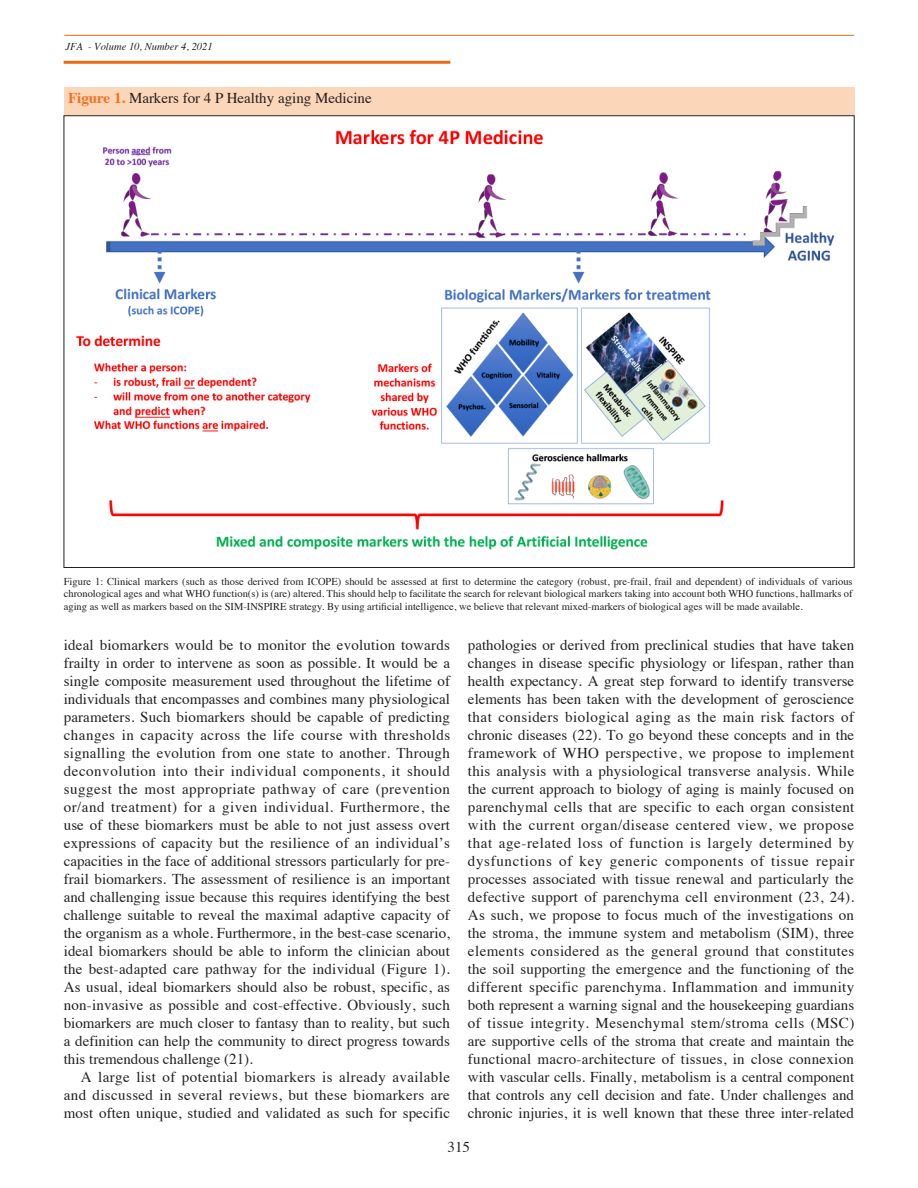
<style>
.page{position:relative;width:918px;height:1188px;background:#fff}
.page>*{position:absolute;margin:0;border:0;box-sizing:border-box;transform-origin:0 0}
.t1{font:15px/18px "Times";color:#231f20;text-align:justify}
.t2{font:10.5px/12.6px "Times";color:#231f20;text-align:justify}
.t3{font:italic 10.5px "Times";color:#231f20}
.s1{font-weight:700;color:#f37121}
</style>
<div class="page">
<hr style="left:64px;top:35px;width:790px;height:1px;background:#ec6911">
<hr style="left:64px;top:61px;width:386px;height:3px;background:#ec6911">
<div style="left:64px;top:87px;width:790px;height:29px;background:#fcd6b8"></div>
<img style="left:76px;top:129px;width:759px;height:421px">
<p class="t3" style="left:65px;top:38px;width:149px">JFA - Volume 10, Number 4, 2021</p>
<p class="t1" style="left:68px;top:87px;width:305px"><span class="s1">Figure 1.</span> Markers for 4 P Healthy aging Medicine</p>
<p class="t2" style="left:64px;top:574px;width:790px">Figure 1: Clinical markers (such as those derived from ICOPE) should be assessed at first to determine the category (robust, pre-frail, frail and dependent) of individuals of various chronological ages and what WHO function(s) is (are) altered. This should help to facilitate the search for relevant biological markers taking into account both WHO functions, hallmarks of aging as well as markers based on the SIM-INSPIRE strategy. By using artificial intelligence, we believe that relevant mixed-markers of biological ages will be made available.</p>
<p class="t1" style="left:64px;top:634px;width:388px">ideal biomarkers would be to monitor the evolution towards frailty in order to intervene as soon as possible. It would be a single composite measurement used throughout the lifetime of individuals that encompasses and combines many physiological parameters. Such biomarkers should be capable of predicting changes in capacity across the life course with thresholds signalling the evolution from one state to another. Through deconvolution into their individual components, it should suggest the most appropriate pathway of care (prevention or/and treatment) for a given individual. Furthermore, the use of these biomarkers must be able to not just assess overt expressions of capacity but the resilience of an individual’s capacities in the face of additional stressors particularly for pre&shy;frail biomarkers. The assessment of resilience is an important and challenging issue because this requires identifying the best challenge suitable to reveal the maximal adaptive capacity of the organism as a whole. Furthermore, in the best-case scenario, ideal biomarkers should be able to inform the clinician about the best-adapted care pathway for the individual (Figure 1).<br>As usual, ideal biomarkers should also be robust, specific, as non-invasive as possible and cost-effective. Obviously, such biomarkers are much closer to fantasy than to reality, but such a definition can help the community to direct progress towards this tremendous challenge (21).</p>
<p class="t1" style="left:64px;top:1066px;width:388px;text-indent:17px">A large list of potential biomarkers is already available and discussed in several reviews, but these biomarkers are most often unique, studied and validated as such for specific</p>
<p class="t1" style="left:468px;top:634px;width:388px">pathologies or derived from preclinical studies that have taken changes in disease specific physiology or lifespan, rather than health expectancy. A great step forward to identify transverse elements has been taken with the development of geroscience that considers biological aging as the main risk factors of chronic diseases (22). To go beyond these concepts and in the framework of WHO perspective, we propose to implement this analysis with a physiological transverse analysis. While the current approach to biology of aging is mainly focused on parenchymal cells that are specific to each organ consistent with the current organ/disease centered view, we propose that age-related loss of function is largely determined by dysfunctions of key generic components of tissue repair processes associated with tissue renewal and particularly the defective support of parenchyma cell environment (23, 24).<br>As such, we propose to focus much of the investigations on the stroma, the immune system and metabolism (SIM), three elements considered as the general ground that constitutes the soil supporting the emergence and the functioning of the different specific parenchyma. Inflammation and immunity both represent a warning signal and the housekeeping guardians of tissue integrity. Mesenchymal stem/stroma cells (MSC) are supportive cells of the stroma that create and maintain the functional macro-architecture of tissues, in close connexion with vascular cells. Finally, metabolism is a central component that controls any cell decision and fate. Under challenges and chronic injuries, it is well known that these three inter-related</p>
<p class="t1" style="left:448px;top:1136px;width:24px">315</p>
</div>
